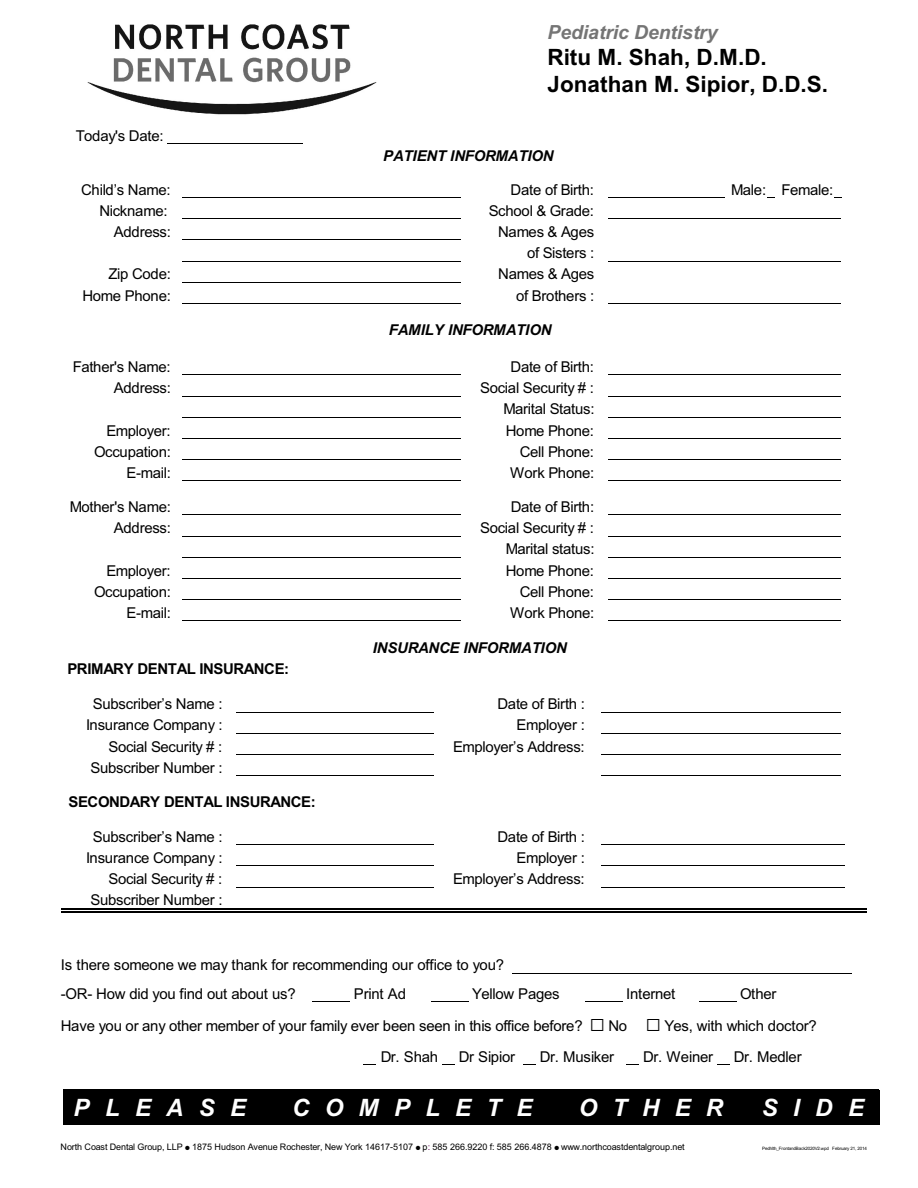
<style>
.page{position:relative;width:918px;height:1188px;background:#fff}
.page>*{position:absolute;margin:0;border:0;box-sizing:border-box;transform-origin:0 0}
.t1{font:italic 700 24px "Arial";letter-spacing:.64em;color:#fff}
.t2{font:700 22.5px/27px "Arial";color:#000}
.t3{font:italic 700 19.5px "Arial";letter-spacing:-.005em;color:#757575}
.t4{font:15px/21px "Arial";letter-spacing:-.02em;color:#000;text-align:right}
.t5{font:italic 700 15px "Arial";letter-spacing:-.015em;color:#000}
.t6{font:700 15px "Arial";letter-spacing:-.025em;color:#000}
.t7{font:9px "Arial";color:#000}
.t8{font:4.5px "Arial";letter-spacing:-.035em;color:#000}
.s1{color:#630059}
</style>
<div class="page">
<div style="left:63px;top:1090px;width:816px;height:34px;background:#000"></div>
<hr style="left:168px;top:143px;width:135px;height:1px;background:#000">
<hr style="left:182px;top:197px;width:279px;height:1px;background:#000">
<hr style="left:609px;top:197px;width:116px;height:1px;background:#000">
<hr style="left:182px;top:218px;width:279px;height:1px;background:#000">
<hr style="left:609px;top:218px;width:232px;height:1px;background:#000">
<hr style="left:182px;top:239px;width:279px;height:1px;background:#000">
<hr style="left:182px;top:261px;width:279px;height:1px;background:#000">
<hr style="left:609px;top:261px;width:232px;height:1px;background:#000">
<hr style="left:182px;top:282px;width:279px;height:1px;background:#000">
<hr style="left:182px;top:303px;width:279px;height:1px;background:#000">
<hr style="left:609px;top:303px;width:232px;height:1px;background:#000">
<hr style="left:182px;top:374px;width:279px;height:1px;background:#000">
<hr style="left:609px;top:374px;width:232px;height:1px;background:#000">
<hr style="left:182px;top:396px;width:279px;height:1px;background:#000">
<hr style="left:609px;top:396px;width:232px;height:1px;background:#000">
<hr style="left:182px;top:417px;width:279px;height:1px;background:#000">
<hr style="left:609px;top:417px;width:232px;height:1px;background:#000">
<hr style="left:182px;top:438px;width:279px;height:1px;background:#000">
<hr style="left:609px;top:438px;width:232px;height:1px;background:#000">
<hr style="left:182px;top:459px;width:279px;height:1px;background:#000">
<hr style="left:609px;top:459px;width:232px;height:1px;background:#000">
<hr style="left:182px;top:480px;width:279px;height:1px;background:#000">
<hr style="left:609px;top:480px;width:232px;height:1px;background:#000">
<hr style="left:182px;top:515px;width:279px;height:1px;background:#000">
<hr style="left:609px;top:515px;width:232px;height:1px;background:#000">
<hr style="left:182px;top:536px;width:279px;height:1px;background:#000">
<hr style="left:609px;top:536px;width:232px;height:1px;background:#000">
<hr style="left:182px;top:557px;width:279px;height:1px;background:#000">
<hr style="left:609px;top:557px;width:232px;height:1px;background:#000">
<hr style="left:182px;top:578px;width:279px;height:1px;background:#000">
<hr style="left:609px;top:578px;width:232px;height:1px;background:#000">
<hr style="left:182px;top:599px;width:279px;height:1px;background:#000">
<hr style="left:609px;top:599px;width:232px;height:1px;background:#000">
<hr style="left:182px;top:620px;width:279px;height:1px;background:#000">
<hr style="left:609px;top:620px;width:232px;height:1px;background:#000">
<hr style="left:236px;top:712px;width:198px;height:1px;background:#000">
<hr style="left:601px;top:712px;width:240px;height:1px;background:#000">
<hr style="left:236px;top:733px;width:198px;height:1px;background:#000">
<hr style="left:601px;top:733px;width:240px;height:1px;background:#000">
<hr style="left:236px;top:754px;width:198px;height:1px;background:#000">
<hr style="left:601px;top:754px;width:240px;height:1px;background:#000">
<hr style="left:236px;top:775px;width:198px;height:1px;background:#000">
<hr style="left:601px;top:775px;width:240px;height:1px;background:#000">
<hr style="left:236px;top:844px;width:198px;height:1px;background:#000">
<hr style="left:601px;top:844px;width:244px;height:1px;background:#000">
<hr style="left:236px;top:866px;width:198px;height:1px;background:#000">
<hr style="left:601px;top:866px;width:244px;height:1px;background:#000">
<hr style="left:236px;top:887px;width:198px;height:1px;background:#000">
<hr style="left:601px;top:887px;width:244px;height:1px;background:#000">
<hr style="left:236px;top:908px;width:198px;height:1px;background:#000">
<hr style="left:601px;top:908px;width:244px;height:1px;background:#000">
<hr style="left:513px;top:973px;width:339px;height:1px;background:#000">
<hr style="left:313px;top:1001px;width:37px;height:1px;background:#000">
<hr style="left:431px;top:1001px;width:37px;height:1px;background:#000">
<hr style="left:585px;top:1001px;width:37px;height:1px;background:#000">
<hr style="left:699px;top:1001px;width:38px;height:1px;background:#000">
<svg style="left:364px;top:1064px;width:12px;height:1px"></svg>
<svg style="left:442px;top:1064px;width:13px;height:1px"></svg>
<svg style="left:523px;top:1064px;width:13px;height:1px"></svg>
<svg style="left:626px;top:1064px;width:13px;height:1px"></svg>
<svg style="left:717px;top:1064px;width:13px;height:1px"></svg>
<hr style="left:61px;top:909px;width:806px;height:1px;background:#000">
<hr style="left:61px;top:911px;width:806px;height:1px;background:#000">
<img style="left:87px;top:24px;width:289px;height:91px">
<p class="t4" style="left:76px;top:127px;width:89px">Today's Date:</p>
<h3 class="t3" style="left:547px;top:25px;width:172px">Pediatric Dentistry</h3>
<h2 class="t2" style="left:547px;top:45px;width:282px">Ritu M. Shah, D.M.D.<br>Jonathan M. Sipior, D.D.S.</h2>
<p class="t5" style="left:383px;top:150px;width:172px">PATIENT INFORMATION</p>
<p class="t4" style="left:81px;top:180px;width:91px">Child’s Name:</p>
<p class="t4" style="left:511px;top:180px;width:85px">Date of Birth:</p>
<p class="t4" style="left:731px;top:180px;width:104px">Male: Female:</p>
<p class="t4" style="left:99px;top:202px;width:70px">Nickname:</p>
<p class="t4" style="left:489px;top:202px;width:107px">School &amp; Grade:</p>
<p class="t4" style="left:114px;top:223px;width:59px">Address:</p>
<p class="t4" style="left:498px;top:222px;width:98px">Names &amp; Ages of Sisters :</p>
<p class="t4" style="left:109px;top:265px;width:64px">Zip Code:</p>
<p class="t4" style="left:498px;top:265px;width:98px">Names &amp; Ages</p>
<p class="t4" style="left:82px;top:286px;width:90px">Home Phone:</p>
<p class="t4" style="left:516px;top:286px;width:80px">of Brothers :</p>
<p class="t5" style="left:389px;top:324px;width:164px">FAMILY INFORMATION</p>
<p class="t4" style="left:73px;top:358px;width:99px">Father's Name:</p>
<p class="t4" style="left:511px;top:358px;width:85px">Date of Birth:</p>
<p class="t4" style="left:114px;top:379px;width:59px">Address:</p>
<p class="t4" style="left:480px;top:379px;width:116px">Social Security # :<br>Marital Status:</p>
<p class="t4" style="left:106px;top:421px;width:66px">Employer:</p>
<p class="t4" style="left:506px;top:421px;width:90px">Home Phone:</p>
<p class="t4" style="left:94px;top:442px;width:78px">Occupation:</p>
<p class="t4" style="left:520px;top:442px;width:76px">Cell Phone:</p>
<p class="t4" style="left:127px;top:464px;width:46px">E-mail:</p>
<p class="t4" style="left:510px;top:464px;width:86px">Work Phone:</p>
<p class="t4" style="left:70px;top:498px;width:103px">Mother's Name:</p>
<p class="t4" style="left:511px;top:498px;width:85px">Date of Birth:</p>
<p class="t4" style="left:114px;top:519px;width:59px">Address:</p>
<p class="t4" style="left:480px;top:519px;width:116px">Social Security # :<br>Marital status:</p>
<p class="t4" style="left:106px;top:561px;width:66px">Employer:</p>
<p class="t4" style="left:506px;top:561px;width:90px">Home Phone:</p>
<p class="t4" style="left:94px;top:582px;width:78px">Occupation:</p>
<p class="t4" style="left:520px;top:582px;width:76px">Cell Phone:</p>
<p class="t4" style="left:127px;top:604px;width:46px">E-mail:</p>
<p class="t4" style="left:510px;top:604px;width:86px">Work Phone:</p>
<p class="t5" style="left:373px;top:642px;width:196px">INSURANCE INFORMATION</p>
<p class="t6" style="left:67px;top:663px;width:223px">PRIMARY DENTAL INSURANCE:</p>
<p class="t4" style="left:93px;top:695px;width:131px">Subscriber’s Name :</p>
<p class="t4" style="left:498px;top:695px;width:89px">Date of Birth :</p>
<p class="t4" style="left:86px;top:716px;width:138px">Insurance Company :</p>
<p class="t4" style="left:517px;top:716px;width:70px">Employer :</p>
<p class="t4" style="left:109px;top:737px;width:115px">Social Security # :</p>
<p class="t4" style="left:453px;top:737px;width:133px">Employer’s Address:</p>
<p class="t4" style="left:91px;top:758px;width:134px">Subscriber Number :</p>
<p class="t6" style="left:69px;top:796px;width:249px">SECONDARY DENTAL INSURANCE:</p>
<p class="t4" style="left:93px;top:828px;width:131px">Subscriber’s Name :</p>
<p class="t4" style="left:498px;top:828px;width:89px">Date of Birth :</p>
<p class="t4" style="left:86px;top:849px;width:138px">Insurance Company :</p>
<p class="t4" style="left:517px;top:849px;width:70px">Employer :</p>
<p class="t4" style="left:109px;top:870px;width:115px">Social Security # :</p>
<p class="t4" style="left:453px;top:870px;width:133px">Employer’s Address:</p>
<p class="t4" style="left:91px;top:891px;width:134px">Subscriber Number :</p>
<p class="t4" style="left:61px;top:952px;width:445px;line-height:28.8px;text-align:left">Is there someone we may thank for recommending our office to you? -OR- How did you find out about us?</p>
<p class="t4" style="left:354px;top:985px;width:54px">Print Ad</p>
<p class="t4" style="left:472px;top:985px;width:89px">Yellow Pages</p>
<p class="t4" style="left:626px;top:985px;width:51px">Internet</p>
<p class="t4" style="left:740px;top:985px;width:38px">Other</p>
<p class="t4" style="left:61px;top:1016px;width:523px">Have you or any other member of your family ever been seen in this office before?</p>
<p class="t4" style="left:608px;top:1016px;width:20px">No</p>
<p class="t4" style="left:664px;top:1016px;width:154px">Yes, with which doctor?</p>
<p class="t4" style="left:381px;top:1048px;width:59px">Dr. Shah</p>
<p class="t4" style="left:459px;top:1048px;width:58px">Dr Sipior</p>
<p class="t4" style="left:540px;top:1048px;width:76px">Dr. Musiker</p>
<p class="t4" style="left:643px;top:1048px;width:72px">Dr. Weiner</p>
<p class="t4" style="left:734px;top:1048px;width:69px">Dr. Medler</p>
<h1 class="t1" style="left:73px;top:1098px;width:174px">PLEASE</h1>
<h1 class="t1" style="left:292px;top:1098px;width:242px">COMPLETE</h1>
<h1 class="t1" style="left:579px;top:1098px;width:146px">OTHER</h1>
<h1 class="t1" style="left:762px;top:1098px;width:104px">SIDE</h1>
<p class="t7" style="left:61px;top:1144px;width:626px">North Coast Dental Group, LLP 1875 Hudson Avenue Rochester, New York 14617-5107 p<span class="s1">:</span> 585 266.9220 f: 585 266.4878 www.northcoastdentalgroup.net</p>
<p class="t8" style="left:762px;top:1147px;width:106px">Pedhlth_FrontandBack2020V2.wpd February 21, 2014</p>
</div>
